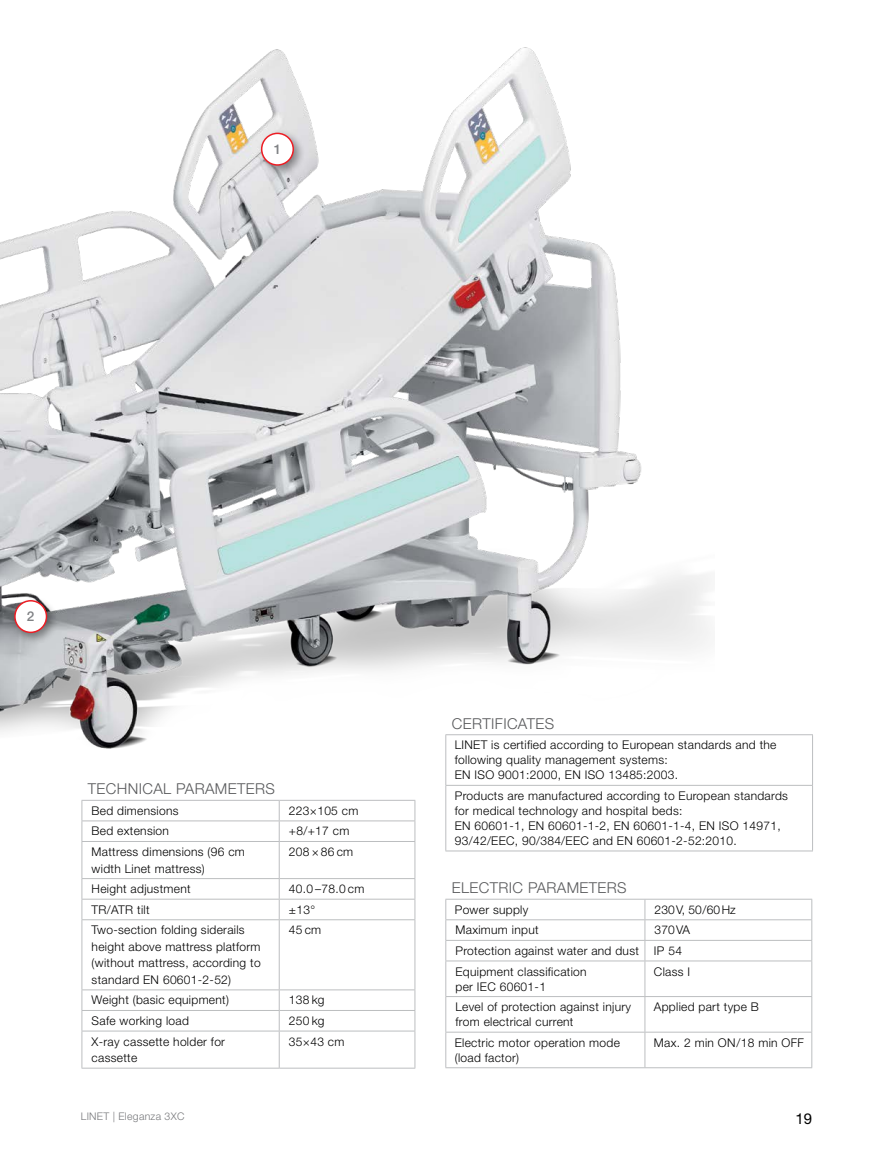
<style>
.page{position:relative;width:893px;height:1149px;background:#fff}
.page>*{position:absolute;margin:0;border:0;box-sizing:border-box;transform-origin:0 0}
._02_titulek_02{font:300 15px "Helvetica Neue LT Pro";letter-spacing:.025em;color:#58595b}
.t1{font:15px "Helvetica Neue LT Pro";color:#000}
._001_bullet{font:500 13.5px "Helvetica Neue LT Pro";color:#808285}
._05_Table_single{font:300 12px/16.5px "Helvetica Neue LT Pro";letter-spacing:.025em;color:#000}
._02_parametry_samost{font:300 12px/15px "Helvetica Neue LT Pro";letter-spacing:.025em;color:#000}
._05_Table_single-2{font:300 12px "Helvetica Neue LT Pro";color:#000}
.t2{font:300 10.5px "Helvetica Neue LT Pro";letter-spacing:.025em;color:#77787b}
</style>
<div class="page">
<img style="left:0;top:47px;width:710px;height:702px">
<div style="left:257px;top:129px;width:49px;height:49px;background:#000;opacity:.4"></div>
<div style="left:262px;top:133px;width:31px;height:32px;background:#fff;border-radius:50%"></div>
<div style="left:261px;top:133px;width:33px;height:33px;border:2px solid #ed1d24;border-radius:50%"></div>
<div style="left:10px;top:596px;width:50px;height:49px;background:#000;opacity:.4"></div>
<div style="left:15px;top:600px;width:31px;height:32px;background:#fff;border-radius:50%"></div>
<div style="left:14px;top:600px;width:33px;height:33px;border:2px solid #ed1d24;border-radius:50%"></div>
<svg style="left:446px;top:899px;width:365px;height:167px"></svg>
<hr style="left:445px;top:898px;width:200px;height:1px;background:#bcbec0">
<hr style="left:645px;top:898px;width:167px;height:1px;background:#bcbec0">
<hr style="left:445px;top:919px;width:200px;height:1px;background:#bcbec0">
<hr style="left:645px;top:919px;width:167px;height:1px;background:#bcbec0">
<svg style="left:445px;top:899px;width:1px;height:61px"></svg>
<hr style="left:445px;top:939px;width:200px;height:1px;background:#bcbec0">
<svg style="left:645px;top:899px;width:1px;height:61px"></svg>
<svg style="left:811px;top:899px;width:1px;height:61px"></svg>
<hr style="left:645px;top:939px;width:167px;height:1px;background:#bcbec0">
<hr style="left:445px;top:961px;width:1px;height:34px;background:#bcbec0">
<hr style="left:445px;top:960px;width:200px;height:1px;background:#bcbec0">
<hr style="left:645px;top:961px;width:1px;height:34px;background:#bcbec0">
<hr style="left:811px;top:961px;width:1px;height:34px;background:#bcbec0">
<hr style="left:645px;top:960px;width:167px;height:1px;background:#bcbec0">
<hr style="left:445px;top:996px;width:1px;height:35px;background:#bcbec0">
<hr style="left:445px;top:995px;width:200px;height:1px;background:#bcbec0">
<hr style="left:645px;top:996px;width:1px;height:35px;background:#bcbec0">
<hr style="left:811px;top:996px;width:1px;height:35px;background:#bcbec0">
<hr style="left:645px;top:995px;width:167px;height:1px;background:#bcbec0">
<hr style="left:445px;top:1032px;width:1px;height:34px;background:#bcbec0">
<hr style="left:445px;top:1031px;width:200px;height:1px;background:#bcbec0">
<hr style="left:445px;top:1066px;width:200px;height:1px;background:#bcbec0">
<hr style="left:645px;top:1032px;width:1px;height:34px;background:#bcbec0">
<hr style="left:811px;top:1032px;width:1px;height:34px;background:#bcbec0">
<hr style="left:645px;top:1031px;width:167px;height:1px;background:#bcbec0">
<hr style="left:645px;top:1066px;width:167px;height:1px;background:#bcbec0">
<svg style="left:446px;top:735px;width:366px;height:115px"></svg>
<hr style="left:445px;top:735px;width:1px;height:49px;background:#bcbec0">
<hr style="left:812px;top:735px;width:1px;height:49px;background:#bcbec0">
<hr style="left:445px;top:734px;width:368px;height:1px;background:#bcbec0">
<hr style="left:445px;top:785px;width:1px;height:65px;background:#bcbec0">
<hr style="left:812px;top:785px;width:1px;height:65px;background:#bcbec0">
<hr style="left:445px;top:784px;width:368px;height:1px;background:#bcbec0">
<hr style="left:445px;top:850px;width:368px;height:1px;background:#bcbec0">
<svg style="left:83px;top:800px;width:332px;height:267px"></svg>
<hr style="left:82px;top:799px;width:197px;height:1px;background:#bcbec0">
<hr style="left:279px;top:799px;width:136px;height:1px;background:#bcbec0">
<svg style="left:82px;top:800px;width:1px;height:40px"></svg>
<hr style="left:82px;top:820px;width:197px;height:1px;background:#bcbec0">
<svg style="left:279px;top:800px;width:1px;height:40px"></svg>
<svg style="left:415px;top:800px;width:1px;height:40px"></svg>
<hr style="left:279px;top:820px;width:136px;height:1px;background:#bcbec0">
<hr style="left:82px;top:841px;width:1px;height:36px;background:#bcbec0">
<hr style="left:82px;top:840px;width:197px;height:1px;background:#bcbec0">
<hr style="left:279px;top:841px;width:1px;height:36px;background:#bcbec0">
<hr style="left:415px;top:841px;width:1px;height:36px;background:#bcbec0">
<hr style="left:279px;top:840px;width:136px;height:1px;background:#bcbec0">
<hr style="left:82px;top:877px;width:197px;height:1px;background:#bcbec0">
<hr style="left:279px;top:877px;width:136px;height:1px;background:#bcbec0">
<svg style="left:82px;top:878px;width:1px;height:41px"></svg>
<hr style="left:82px;top:898px;width:197px;height:1px;background:#bcbec0">
<svg style="left:279px;top:878px;width:1px;height:41px"></svg>
<svg style="left:415px;top:878px;width:1px;height:41px"></svg>
<hr style="left:279px;top:898px;width:136px;height:1px;background:#bcbec0">
<hr style="left:82px;top:919px;width:1px;height:70px;background:#bcbec0">
<svg style="left:82px;top:990px;width:1px;height:40px"></svg>
<hr style="left:82px;top:1031px;width:1px;height:36px;background:#bcbec0">
<hr style="left:82px;top:919px;width:197px;height:1px;background:#bcbec0">
<hr style="left:82px;top:989px;width:197px;height:1px;background:#bcbec0">
<hr style="left:82px;top:1009px;width:197px;height:1px;background:#bcbec0">
<hr style="left:82px;top:1030px;width:197px;height:1px;background:#bcbec0">
<hr style="left:82px;top:1067px;width:197px;height:1px;background:#bcbec0">
<hr style="left:279px;top:919px;width:1px;height:70px;background:#bcbec0">
<svg style="left:279px;top:990px;width:1px;height:40px"></svg>
<hr style="left:279px;top:1031px;width:1px;height:36px;background:#bcbec0">
<hr style="left:415px;top:919px;width:1px;height:70px;background:#bcbec0">
<svg style="left:415px;top:989px;width:1px;height:41px"></svg>
<hr style="left:415px;top:1031px;width:1px;height:36px;background:#bcbec0">
<hr style="left:279px;top:919px;width:136px;height:1px;background:#bcbec0">
<hr style="left:279px;top:989px;width:136px;height:1px;background:#bcbec0">
<hr style="left:279px;top:1009px;width:136px;height:1px;background:#bcbec0">
<hr style="left:279px;top:1030px;width:136px;height:1px;background:#bcbec0">
<hr style="left:279px;top:1067px;width:136px;height:1px;background:#bcbec0">
<p class="_001_bullet" style="left:274px;top:141px;width:9px">1</p>
<p class="_001_bullet" style="left:27px;top:608px;width:9px">2</p>
<p class="_02_titulek_02" style="left:88px;top:779px;width:188px">TECHNICAL PARAMETERS</p>
<p class="_05_Table_single" style="left:92px;top:801px;width:89px">Bed dimensions</p>
<p class="_05_Table_single" style="left:289px;top:801px;width:71px">223×105 cm</p>
<p class="_05_Table_single" style="left:92px;top:822px;width:79px">Bed extension</p>
<p class="_05_Table_single" style="left:289px;top:822px;width:62px">+8/+17 cm</p>
<p class="_05_Table_single" style="left:92px;top:843px;width:155px">Mattress dimensions (96 cm width Linet mattress)</p>
<p class="_05_Table_single" style="left:289px;top:843px;width:66px">208 × 86 cm</p>
<p class="_05_Table_single" style="left:92px;top:880px;width:101px">Height adjustment</p>
<p class="_05_Table_single" style="left:289px;top:880px;width:77px">40.0 –78.0 cm</p>
<p class="_05_Table_single" style="left:92px;top:900px;width:59px">TR/ATR tilt</p>
<p class="_05_Table_single" style="left:289px;top:900px;width:28px">±13°</p>
<p class="_05_Table_single" style="left:92px;top:921px;width:171px">Two-section folding siderails height above mattress platform (without mattress, according to standard EN 60601-2-52)</p>
<p class="_05_Table_single" style="left:289px;top:921px;width:34px">45 cm</p>
<p class="_05_Table_single" style="left:92px;top:991px;width:139px">Weight (basic equipment)</p>
<p class="_05_Table_single" style="left:289px;top:991px;width:37px">138 kg</p>
<p class="_05_Table_single" style="left:92px;top:1011px;width:99px">Safe working load</p>
<p class="_05_Table_single" style="left:289px;top:1011px;width:37px">250 kg</p>
<p class="_05_Table_single" style="left:92px;top:1032px;width:135px">X-ray cassette holder for cassette</p>
<p class="_05_Table_single" style="left:289px;top:1032px;width:57px">35×43 cm</p>
<p class="_02_titulek_02" style="left:452px;top:714px;width:104px">CERTIFICATES</p>
<p class="_02_parametry_samost" style="left:455px;top:737px;width:323px">LINET is certified according to European standards and the following quality management systems:<br>EN ISO 9001:2000, EN ISO 13485:2003.</p>
<p class="_02_parametry_samost" style="left:455px;top:787px;width:335px">Products are manufactured according to European standards for medical technology and hospital beds:<br>EN 60601-1, EN 60601-1-2, EN 60601-1-4, EN ISO 14971, 93/42/EEC, 90/384/EEC and EN 60601-2-52:2010.</p>
<p class="_02_titulek_02" style="left:452px;top:878px;width:176px">ELECTRIC PARAMETERS</p>
<p class="_02_parametry_samost" style="left:455px;top:901px;width:75px">Power supply</p>
<p class="_05_Table_single-2" style="left:655px;top:901px;width:83px">230V, 50/60Hz</p>
<p class="_05_Table_single" style="left:455px;top:921px;width:85px">Maximum input</p>
<p class="_05_Table_single" style="left:655px;top:921px;width:37px">370VA</p>
<p class="_05_Table_single" style="left:455px;top:941px;width:185px">Protection against water and dust</p>
<p class="_02_parametry_samost" style="left:654px;top:942px;width:30px">IP 54</p>
<p class="_05_Table_single" style="left:455px;top:963px;width:133px;line-height:15px">Equipment classification per IEC 60601-1</p>
<p class="_02_parametry_samost" style="left:654px;top:963px;width:38px">Class I</p>
<p class="_05_Table_single" style="left:455px;top:998px;width:177px;line-height:15px">Level of protection against injury from electrical current</p>
<p class="_02_parametry_samost" style="left:654px;top:998px;width:106px">Applied part type B</p>
<p class="_02_parametry_samost" style="left:455px;top:1034px;width:167px">Electric motor operation mode (load factor)</p>
<p class="_02_parametry_samost" style="left:654px;top:1034px;width:152px">Max. 2 min ON/18 min OFF</p>
<p class="t2" style="left:81px;top:1109px;width:105px">LINET | Eleganza 3XC</p>
<p class="t1" style="left:795px;top:1108px;width:18px">19</p>
</div>
